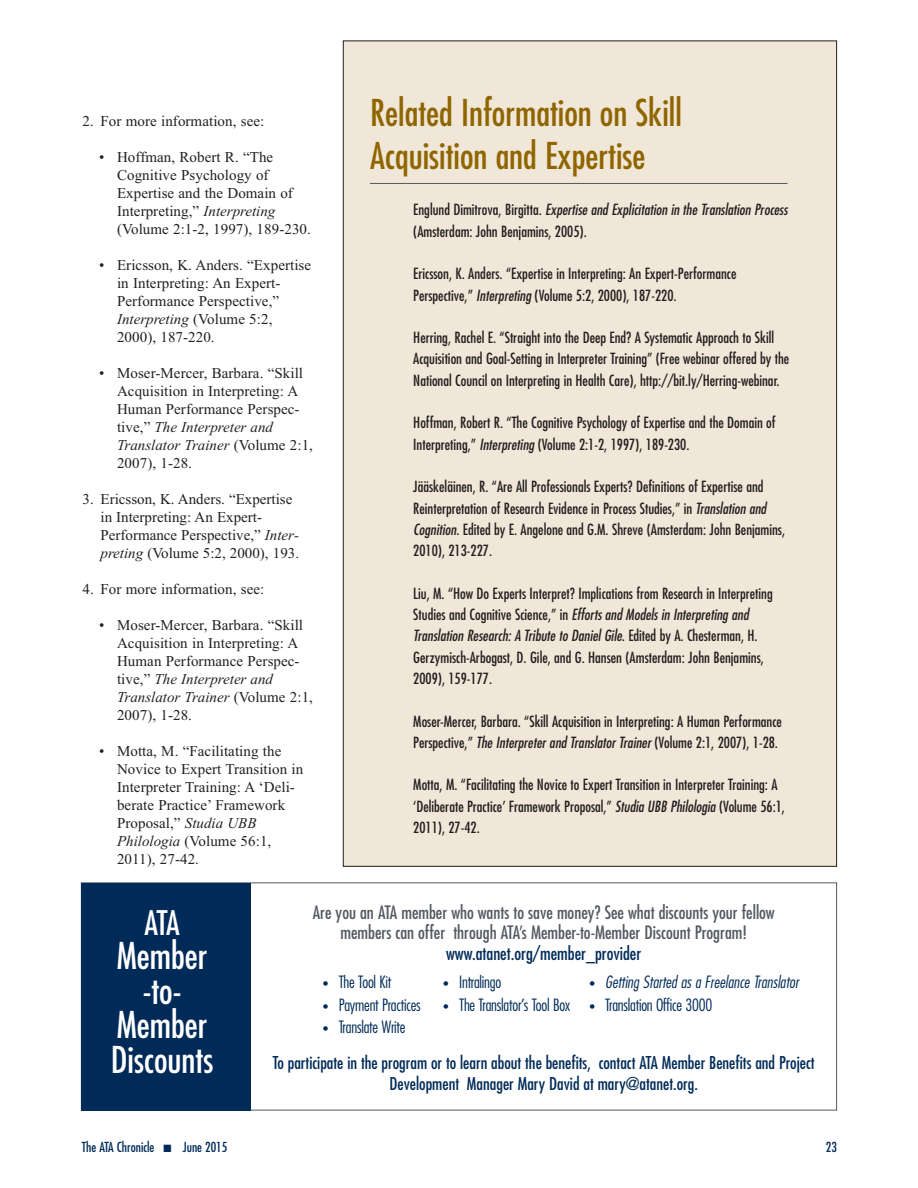
<style>
.page{position:relative;width:918px;height:1188px;background:#fff}
.page>*{position:absolute;margin:0;border:0;box-sizing:border-box;transform-origin:0 0}
.t1{font:condensed 36px/43.5px "Futura";color:#8f6500}
.t2{font:condensed 36px/34.5px "Futura";color:#fff;text-align:center}
.t3{font:condensed 33px "Futura";color:#fff}
.t4{font:condensed 18px/20.2px "Futura";color:#545861;text-align:center}
.t5{font:condensed 18px "Futura";color:#002b59}
.t6{font:condensed 17.25px/21px "Futura";color:#002b59;text-align:center}
.t7{font:300 condensed 16.5px "Futura";letter-spacing:-.015em;color:#002b59}
.t8{font:italic 300 condensed 16.5px "Futura";color:#002b59}
.t9{font:condensed 15px/21.3px "Futura";color:#231f20}
.t10{font:15px/18px "Times New Roman";letter-spacing:.005em;color:#231f20}
.t11{font:condensed 13.5px "Futura";color:#002b59}
.s1{font-style:italic}
.s2{font-size:12px}
.s3{font-style:normal;font-size:12px}
</style>
<div class="page">
<div style="left:343px;top:41px;width:494px;height:825px;background:#f1e7d8"></div>
<hr style="left:370px;top:183px;width:418px;height:1px;background:#545861">
<div style="left:81px;top:883px;width:170px;height:227px;background:#002b59"></div>
<p class="t10" style="left:82px;top:113px;width:183px">2. For more information, see:</p>
<p class="t10" style="left:117px;top:149px;width:195px;text-indent:-18px">• Hoffman, Robert R. “The<br>Cognitive Psychology of<br>Expertise and the Domain of<br>Interpreting,” <span class="s1">Interpreting </span>(Volume 2:1-2, 1997), 189-230.</p>
<p class="t10" style="left:117px;top:257px;width:196px;text-indent:-18px">• Ericsson, K. Anders. “Expertise in Interpreting: An Expert-<br>Performance Perspective,”<br><span class="s1">Interpreting</span> (Volume 5:2,<br>2000), 187-220.</p>
<p class="t10" style="left:117px;top:365px;width:197px;text-indent:-18px">• Moser-Mercer, Barbara. “Skill<br>Acquisition in Interpreting: A<br>Human Performance Perspec&shy;tive,” <span class="s1">The Interpreter and<br>Translator Trainer</span> (Volume 2:1,<br>2007), 1-28.</p>
<p class="t10" style="left:101px;top:491px;width:200px;text-indent:-18px">3. Ericsson, K. Anders. “Exper tise in Interpreting: An Expert-Performance Perspective,” <span class="s1">Inter - preting</span> (Volume 5:2, 2000), 193.</p>
<p class="t10" style="left:83px;top:581px;width:183px">4. For more information, see:</p>
<p class="t10" style="left:117px;top:617px;width:197px;text-indent:-18px">• Moser-Mercer, Barbara. “Skill<br>Acquisition in Interpreting: A<br>Human Performance Perspec&shy;tive,” <span class="s1">The Interpreter and<br>Translator Trainer</span> (Volume 2:1,<br>2007), 1-28.</p>
<p class="t10" style="left:117px;top:743px;width:188px;text-indent:-18px">• Motta, M. “Facilitating the<br>Novice to Expert Transition in<br>Interpreter Training: A ‘Deli&shy;berate Practice’ Framework<br>Proposal,” <span class="s1">Studia UBB<br>Philologia</span> (Volume 56:1,<br>2011), 27-42.</p>
<h1 class="t1" style="left:370px;top:94px;width:313px">Related Information on Skill<br>Acquisition and Expertise</h1>
<p class="t9" style="left:413px;top:200px;width:378px">E n g l u n d D i m i t r o v a , B i r g i t t a . <span class="s1">Expertise and Explicitation in the Translation Process </span>(Amsterdam: John Benjamins, 2005).</p>
<p class="t9" style="left:413px;top:264px;width:325px">Ericsson, K. Anders. “Expertise in Interpreting: An Expert-Performance<br>Perspective,” <span class="s1">Interpreting</span>(Volume 5:2, 2000), 187-220.</p>
<p class="t9" style="left:413px;top:328px;width:378px">Herring, Rachel E. “Straight into the Deep End? A Systematic Approach to Skill<br>Acquisition and Goal-Setting in Interpreter Training” (Free webinar offered by the<br>National Council on Interpreting in Health Care), http://bit.ly/Herring-webinar.</p>
<p class="t9" style="left:413px;top:413px;width:364px">Hoffman, Robert R. “The Cognitive Psychology of Expertise and the Domain of<br>Interpreting,” <span class="s1">Interpreting</span>(Volume 2:1-2, 1997), 189-230.</p>
<p class="t9" style="left:413px;top:477px;width:373px">Jääskeläinen, R. “Are All Professionals Experts? Definitions of Expertise and Reinterpretation of Research Evidence in Process Studies,” in <span class="s1">Translation and Cognition</span>. Edited by E. Angelone and G.M. Shreve (Amsterdam: John Benjamins, 2010), 213-227.</p>
<p class="t9" style="left:413px;top:584px;width:361px">Liu, M. “How Do Experts Interpret? Implications from Research in Interpreting Studies and Cognitive Science,” in <span class="s1">Efforts and Models in Interpreting and Translation Research: A Tribute to Daniel Gile</span>. E d i t e d b y A . C h e s t e r m a n , H .<br>Gerzymisch-Arbogast, D. Gile, and G. Hansen (Amsterdam: John Benjamins, 2009), 159-177.</p>
<p class="t9" style="left:413px;top:712px;width:370px">Moser-Mercer, Barbara. “Skill Acquisition in Interpreting: A Human Performance<br>Perspective,” <span class="s1">The Interpreter and Translator Trainer</span>(Volume 2:1, 2007), 1-28.</p>
<p class="t9" style="left:413px;top:775px;width:373px">Motta, M. “Facilitating the Novice to Expert Transition in Interpreter Training: A ‘Deliberate Practice’ Framework Proposal,” <span class="s1">Studia UBB Philologia</span>(Volume 56:1,<br>2011), 27-42.</p>
<h2 class="t3" style="left:144px;top:907px;width:37px">ATA</h2>
<h1 class="t2" style="left:111px;top:942px;width:104px">Member -to-<br>Member<br>Discounts</h1>
<p class="t4" style="left:313px;top:904px;width:463px">Are you an ATA member who wants to save money? See what discounts your fellow members can offer through ATA’s Member-to-Member Discount Program!</p>
<p class="t5" style="left:446px;top:945px;width:197px">www.atanet.org/member_provider</p>
<p class="t7" style="left:323px;top:975px;width:69px"><span class="s2">•</span> The Tool Kit</p>
<p class="t7" style="left:323px;top:998px;width:99px"><span class="s2">•</span> Payment Practices</p>
<p class="t7" style="left:323px;top:1020px;width:84px"><span class="s2">•</span> Translate Write</p>
<p class="t7" style="left:444px;top:975px;width:59px"><span class="s2">•</span> Intralingo</p>
<p class="t7" style="left:444px;top:998px;width:128px"><span class="s2">•</span> The Translator’s Tool Box</p>
<p class="t8" style="left:590px;top:975px;width:213px"><span class="s3">•</span> Getting Started as a Freelance Translator</p>
<p class="t7" style="left:590px;top:998px;width:124px"><span class="s2">•</span> Translation Office 3000</p>
<p class="t6" style="left:273px;top:1053px;width:543px">To participate in the program or to learn about the benefits, contact ATA Member Benefits and Project<br>Development Manager Mary David at mary@atanet.org.</p>
<p class="t11" style="left:82px;top:1141px;width:147px">The ATA Chronicle ■ June 2015</p>
<p class="t11" style="left:826px;top:1141px;width:13px">23</p>
</div>
